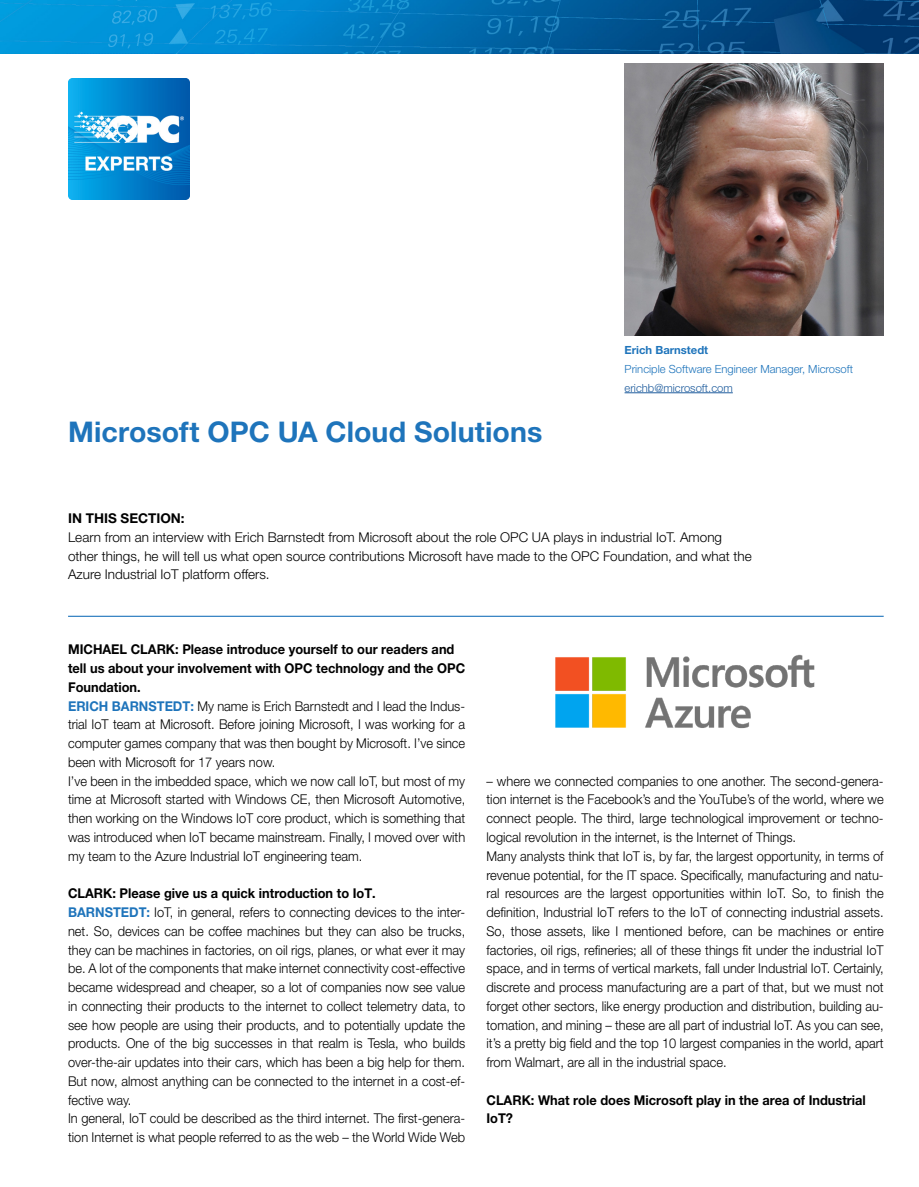
<style>
.page{position:relative;width:919px;height:1187px;background:#fff}
.page>*{position:absolute;margin:0;border:0;box-sizing:border-box;transform-origin:0 0}
.t1{font:700 28.5px "Helvetica Neue LT Pro";color:#1e74bb}
.t2{font:300 13.5px/18.8px "Helvetica Neue LT Pro";color:#000;scale:.95 1}
.t3{font:300 13.5px/18.8px "Helvetica Neue LT Pro";color:#000}
.t4{font:700 13.5px/18.8px "Helvetica Neue LT Pro";color:#000;scale:.95 1}
.t5{font:700 13.5px "Helvetica Neue LT Pro";color:#000}
.t6{font:300 11.25px "Helvetica Neue LT Pro";color:#1e74bb}
.t7{font:300 11.25px "Helvetica Neue LT Pro";color:#215e9e}
.t8{font:700 11.25px "Helvetica Neue LT Pro";color:#1e74bb}
.s1{font-weight:700}
.s2{font-weight:700;color:#1e74bb}
</style>
<div class="page">
<img style="left:0;top:0;width:918px;height:53px">
<img style="left:624px;top:64px;width:259px;height:271px">
<hr style="left:624px;top:392px;width:108px;height:1px;background:#215e9e">
<hr style="left:68px;top:615px;width:815px;height:1px;background:#1e74bb">
<img style="left:68px;top:79px;width:121px;height:121px">
<img style="left:555px;top:654px;width:260px;height:75px">
<h1 class="t1" style="left:68px;top:414px;width:476px">Microsoft OPC UA Cloud Solutions</h1>
<p class="t8" style="left:624px;top:343px;width:85px">Erich Barnstedt</p>
<p class="t6" style="left:624px;top:362px;width:230px">Principle Software Engineer Manager, Microsoft</p>
<p class="t7" style="left:624px;top:381px;width:110px">erichb@microsoft.com</p>
<p class="t5" style="left:68px;top:510px;width:118px">IN THIS SECTION:</p>
<p class="t3" style="left:68px;top:527px;width:685px">Learn from an interview with Erich Barnstedt from Microsoft about the role OPC UA plays in industrial IoT. Among other things, he will tell us what open source contributions Microsoft have made to the OPC Foundation, and what the<br>Azure Industrial IoT platform offers.</p>
<p class="t2" style="left:68px;top:640px;width:419px"><span class="s1">MICHAEL CLARK: Please introduce yourself to our readers and tell us about your involvement with OPC technology and the OPC Foundation.<br></span><span class="s2">ERICH BARNSTEDT:</span> My name is Erich Barnstedt and I lead the Indus&shy;trial IoT team at Microsoft. Before joining Microsoft, I was working for a computer games company that was then bought by Microsoft. I’ve since been with Microsoft for 17 years now.<br>I’ve been in the imbedded space, which we now call IoT, but most of my time at Microsoft started with Windows CE, then Microsoft Automotive, then working on the Windows IoT core product, which is something that was introduced when IoT became mainstream. Finally, I moved over with my team to the Azure Industrial IoT engineering team.</p>
<p class="t2" style="left:68px;top:883px;width:419px"><span class="s1">CLARK: Please give us a quick introduction to IoT.<br></span><span class="s2">BARNSTEDT:</span> IoT, in general, refers to connecting devices to the inter&shy;net. So, devices can be coffee machines but they can also be trucks, they can be machines in factories, on oil rigs, planes, or what ever it may be. A lot of the components that make internet connectivity cost-effective became widespread and cheaper, so a lot of companies now see value in connecting their products to the internet to collect telemetry data, to see how people are using their products, and to potentially update the products. One of the big successes in that realm is Tesla, who builds over-the-air updates into their cars, which has been a big help for them.<br>But now, almost anything can be connected to the internet in a cost-ef&shy;fective way.<br>In general, IoT could be described as the third internet. The first-genera&shy;tion Internet is what people referred to as the web – the World Wide Web</p>
<p class="t2" style="left:486px;top:771px;width:419px">– where we connected companies to one another. The second-genera&shy;tion internet is the Facebook’s and the YouTube’s of the world, where we connect people. The third, large technological improvement or techno&shy;logical revolution in the internet, is the Internet of Things.<br>Many analysts think that IoT is, by far, the largest opportunity, in terms of revenue potential, for the IT space. Specifically, manufacturing and natu&shy;ral resources are the largest opportunities within IoT. So, to finish the definition, Industrial IoT refers to the IoT of connecting industrial assets.<br>So, those assets, like I mentioned before, can be machines or entire factories, oil rigs, refineries; all of these things fit under the industrial IoT space, and in terms of vertical markets, fall under Industrial IoT. Certainly, discrete and process manufacturing are a part of that, but we must not forget other sectors, like energy production and distribution, building au&shy;tomation, and mining – these are all part of industrial IoT. As you can see, it’s a pretty big field and the top 10 largest companies in the world, apart from Walmart, are all in the industrial space.</p>
<p class="t4" style="left:486px;top:1090px;width:401px">CLARK: What role does Microsoft play in the area of Industrial<br>IoT?</p>
</div>
